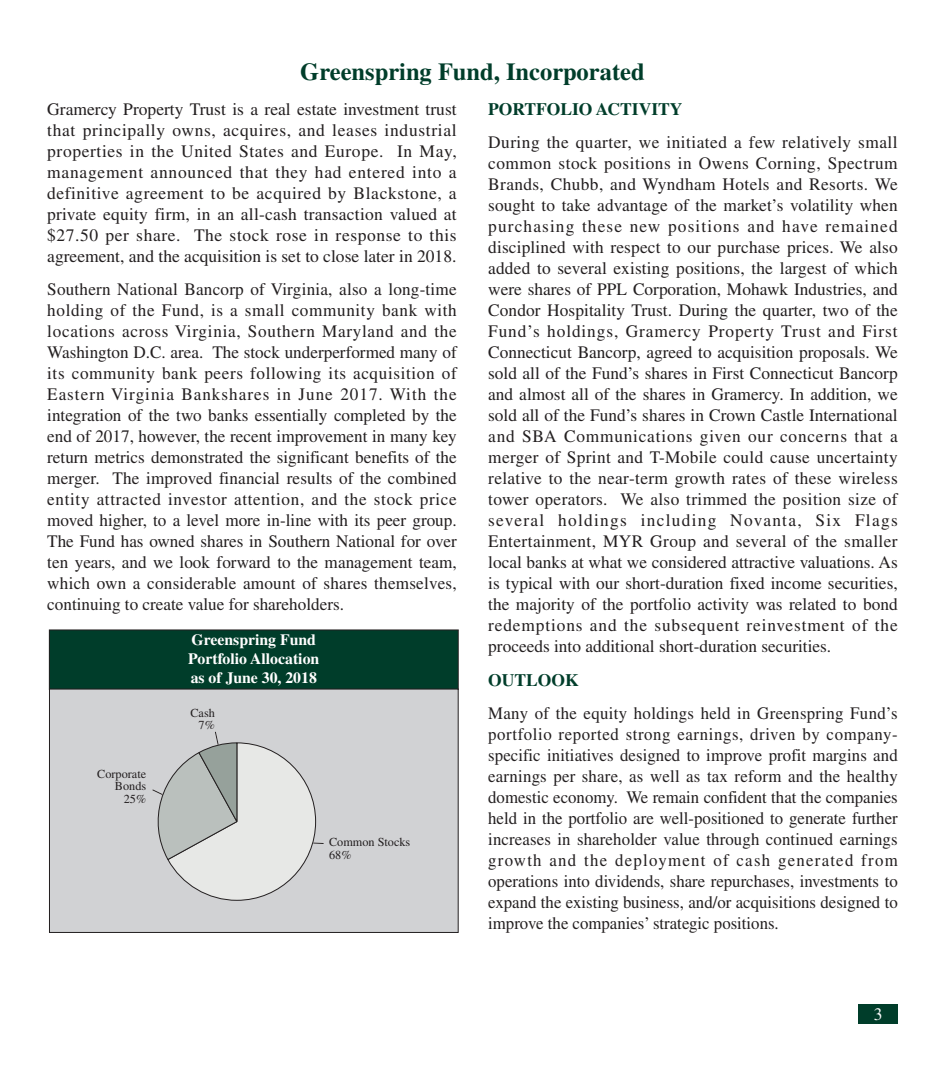
<style>
.page{position:relative;width:945px;height:1071px;background:#fff}
.page>*{position:absolute;margin:0;border:0;box-sizing:border-box;transform-origin:0 0}
.t1{font:700 24.5px "Times";color:#003d2a}
.t2{font:17.5px/21px "Times";color:#231f20;text-align:justify}
.t3{font:17.5px/21px "Times";color:#231f20;text-align:justify;scale:.96 1}
.t4{font:700 17.5px "Times";color:#003d2a}
.t5{font:17.5px "Times";color:#fff}
.t6{font:700 15.75px/19.2px "Times";color:#fff}
.t7{font:12.25px/12.2px "Times";color:#231f20;text-align:right}
</style>
<div class="page">
<div style="left:858px;top:1004px;width:40px;height:20px;background:#003d2a"></div>
<div style="left:49px;top:630px;width:409px;height:59px;background:#003d2a"></div>
<div style="left:49px;top:630px;width:410px;height:60px;border:1px solid #231f20"></div>
<div style="left:49px;top:689px;width:409px;height:243px;background:#d1d2d4"></div>
<svg style="left:152px;top:731px;width:172px;height:170px"></svg>
<div style="left:49px;top:689px;width:410px;height:244px;border:1px solid #231f20"></div>
<h1 class="t1" style="left:300px;top:64px;width:346px">Greenspring Fund, Incorporated</h1>
<p class="t2" style="left:47px;top:100px;width:411px">Gramercy Property Trust is a real estate investment trust that principally owns, acquires, and leases industrial properties in the United States and Europe. In May, management announced that they had entered into a definitive agreement to be acquired by Blackstone, a private equity firm, in an all-cash transaction valued at $27.50 per share. The stock rose in response to this agreement, and the acquisition is set to close later in 2018.</p>
<p class="t2" style="left:47px;top:281px;width:411px">Southern National Bancorp of Virginia, also a long-time holding of the Fund, is a small community bank with locations across Virginia, Southern Maryland and the Washington D.C. area. The stock underperformed many of its community bank peers following its acquisition of Eastern Virginia Bankshares in June 2017. With the integration of the two banks essentially completed by the end of 2017, however, the recent improvement in many key return metrics demonstrated the significant benefits of the merger. The improved financial results of the combined entity attracted investor attention, and the stock price moved higher, to a level more in-line with its peer group.<br>The Fund has owned shares in Southern National for over ten years, and we look forward to the management team, which own a considerable amount of shares themselves, continuing to create value for shareholders.</p>
<p class="t4" style="left:488px;top:103px;width:196px">PORTFOLIO ACTIVITY</p>
<p class="t2" style="left:488px;top:134px;width:411px">During the quarter, we initiated a few relatively small common stock positions in Owens Corning, Spectrum Brands, Chubb, and Wyndham Hotels and Resorts. We sought to take advantage of the market’s volatility when purchasing these new positions and have remained disciplined with respect to our purchase prices. We also added to several existing positions, the largest of which were shares of PPL Corporation, Mohawk Industries, and Condor Hospitality Trust. During the quarter, two of the Fund’s holdings, Gramercy Property Trust and First Connecticut Bancorp, agreed to acquisition proposals. We sold all of the Fund’s shares in First Connecticut Bancorp and almost all of the shares in Gramercy. In addition, we sold all of the Fund’s shares in Crown Castle International and SBA Communications given our concerns that a merger of Sprint and T-Mobile could cause uncertainty relative to the near-term growth rates of these wireless tower operators. We also trimmed the position size of several holdings including Novanta, Six Flags Entertainment, MYR Group and several of the smaller local banks at what we considered attractive valuations. As is typical with our short-duration fixed income securities, the majority of the portfolio activity was related to bond redemptions and the subsequent reinvestment of the proceeds into additional short-duration securities.</p>
<p class="t4" style="left:488px;top:674px;width:92px">OUTLOOK</p>
<p class="t3" style="left:488px;top:705px;width:428px">Many of the equity holdings held in Greenspring Fund’s portfolio reported strong earnings, driven by company&shy;specific initiatives designed to improve profit margins and earnings per share, as well as tax reform and the healthy domestic economy. We remain confident that the companies held in the portfolio are well-positioned to generate further increases in shareholder value through continued earnings growth and the deployment of cash generated from operations into dividends, share repurchases, investments to expand the existing business, and/or acquisitions designed to improve the companies’ strategic positions.</p>
<p class="t6" style="left:188px;top:632px;width:132px">Greenspring Fund<br>Portfolio Allocation as of June 30, 2018</p>
<p class="t7" style="left:190px;top:708px;width:26px">Cash<br>7%</p>
<p class="t7" style="left:97px;top:769px;width:50px">Corporate<br>Bonds<br>25%</p>
<p class="t7" style="left:329px;top:837px;width:83px;text-align:left">Common Stocks<br>68%</p>
<p class="t5" style="left:874px;top:1008px;width:10px">3</p>
</div>
